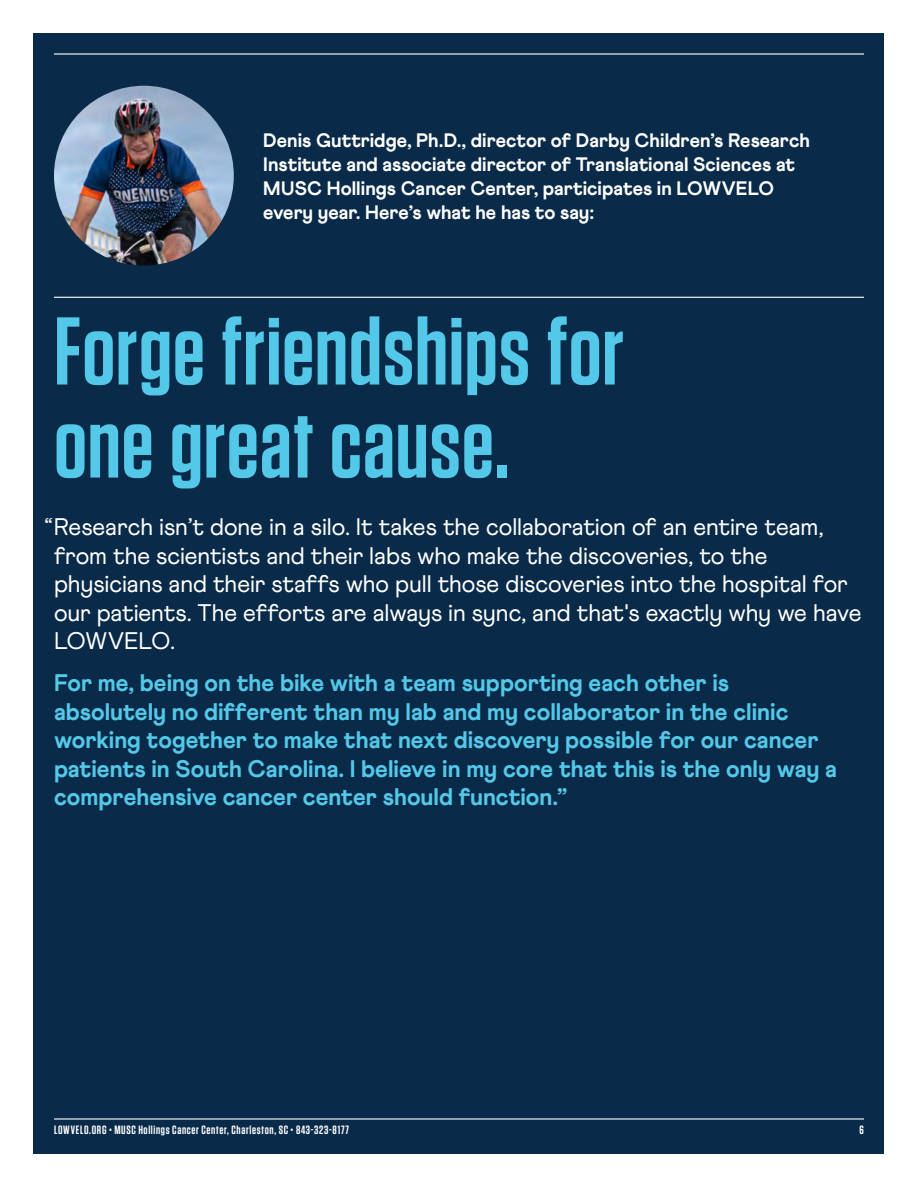
<style>
.page{position:relative;width:918px;height:1188px;background:#fff}
.page>*{position:absolute;margin:0;border:0;box-sizing:border-box;transform-origin:0 0}
.t1{font:600 96px/93px "Tungsten";letter-spacing:.005em;color:#54c8e8}
.t2{font:800 24px/28.5px "Athletics";color:#54c8e8}
.t3{font:24px/28.5px "Athletics";letter-spacing:-.005em;color:#fff}
.t4{font:800 19.5px/24px "Athletics";color:#fff}
.t5{font:600 12px "Tungsten";letter-spacing:.055em;color:#fff}
</style>
<div class="page">
<div style="left:34px;top:34px;width:850px;height:1120px;background:#092b49"></div>
<hr style="left:54px;top:1118px;width:810px;height:2px;background:#fff">
<hr style="left:54px;top:297px;width:810px;height:1px;background:#fff">
<img style="left:54px;top:86px;width:180px;height:180px;border-radius:90px">
<hr style="left:54px;top:53px;width:810px;height:2px;background:#fff">
<p class="t4" style="left:263px;top:129px;width:548px">Denis Guttridge, Ph.D., director of Darby Children’s Research Institute and associate director of Translational Sciences at MUSC Hollings Cancer Center, participates in LOWVELO every year. Here’s what he has to say:</p>
<p class="t1" style="left:54px;top:307px;width:571px">Forge friendships for one great cause.</p>
<p class="t3" style="left:54px;top:513px;width:809px;text-indent:-10px">“Research isn’t done in a silo. It takes the collaboration of an entire team, from the scientists and their labs who make the discoveries, to the physicians and their staffs who pull those discoveries into the hospital for our patients. The efforts are always in sync, and that's exactly why we have LOWVELO.</p>
<p class="t2" style="left:54px;top:669px;width:785px">For me, being on the bike with a team supporting each other is absolutely no different than my lab and my collaborator in the clinic working together to make that next discovery possible for our cancer patients in South Carolina. I believe in my core that this is the only way a comprehensive cancer center should function.”</p>
<p class="t5" style="left:54px;top:1124px;width:296px">LOWVELO.ORG • MUSC Hollings Cancer Center, Charleston, SC • 843-323-8177</p>
<p class="t5" style="left:860px;top:1124px;width:6px">6</p>
</div>
